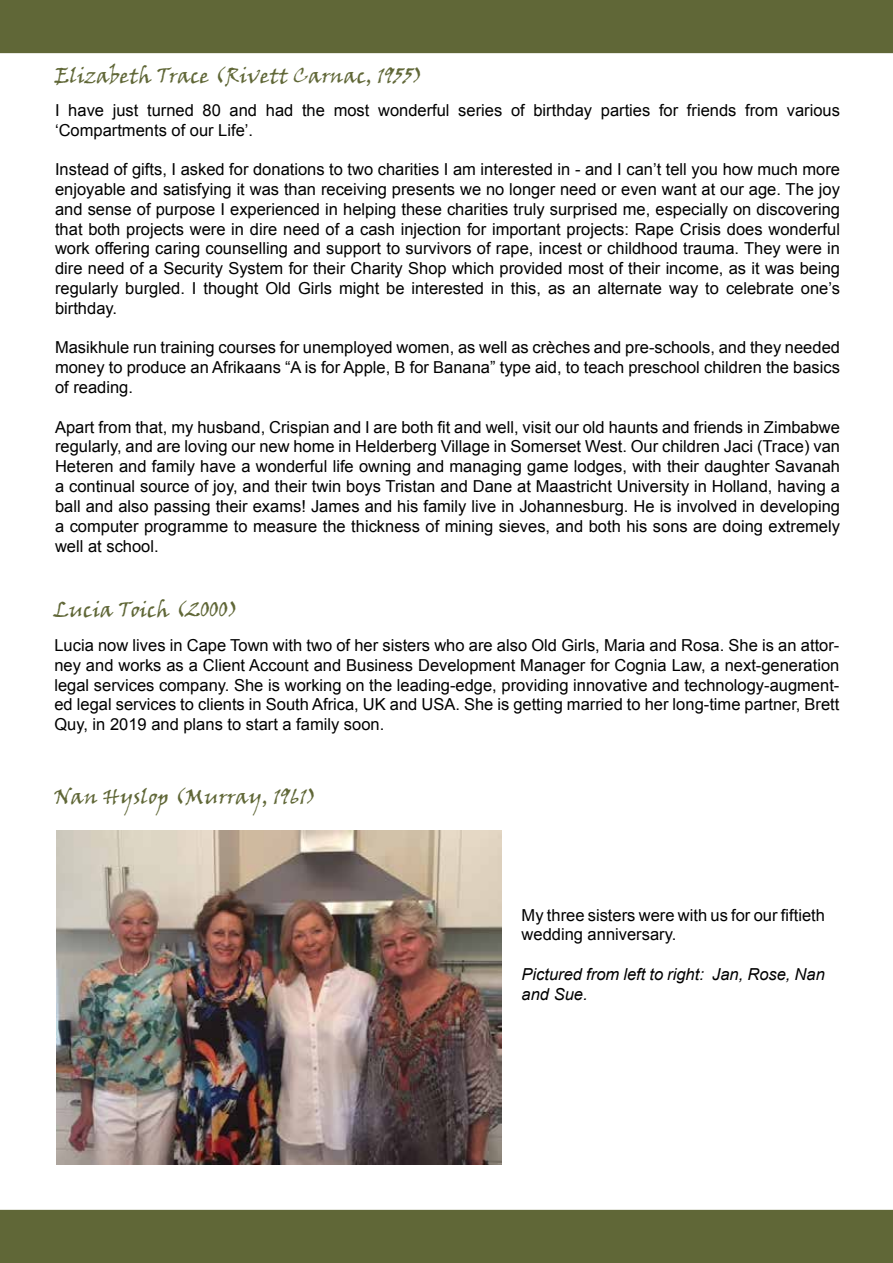
<style>
.page{position:relative;width:893px;height:1263px;background:#fff}
.page>*{position:absolute;margin:0;border:0;box-sizing:border-box;transform-origin:0 0}
.t1{font:21px "Viner Hand ITC";color:#606737}
.t2{font:16.5px/19.8px "Arial";color:#000;text-align:justify}
.t3{font:italic 16.5px/19.8px "Arial";color:#000}
</style>
<div class="page">
<div style="left:1px;top:1px;width:891px;height:51px;background:#606737"></div>
<div style="left:0;top:0;width:893px;height:53px;border:2px solid #606737"></div>
<div style="left:1px;top:1210px;width:891px;height:52px;background:#606737"></div>
<div style="left:0;top:1210px;width:893px;height:53px;border:2px solid #606737"></div>
<img style="left:57px;top:831px;width:445px;height:334px">
<p class="t1" style="left:55px;top:62px;width:371px">Elizabeth Trace (Rivett Carnac, 1955)</p>
<p class="t2" style="left:55px;top:100px;width:786px">I have just turned 80 and had the most wonderful series of birthday parties for friends from various ‘Compartments of our Life’.</p>
<p class="t2" style="left:55px;top:160px;width:786px">Instead of gifts, I asked for donations to two charities I am interested in - and I can’t tell you how much more enjoyable and satisfying it was than receiving presents we no longer need or even want at our age. The joy and sense of purpose I experienced in helping these charities truly surprised me, especially on discovering that both projects were in dire need of a cash injection for important projects: Rape Crisis does wonderful work offering caring counselling and support to survivors of rape, incest or childhood trauma. They were in dire need of a Security System for their Charity Shop which provided most of their income, as it was being regularly burgled. I thought Old Girls might be interested in this, as an alternate way to celebrate one’s birthday.</p>
<p class="t2" style="left:55px;top:338px;width:786px">Masikhule run training courses for unemployed women, as well as crèches and pre-schools, and they needed money to produce an Afrikaans “A is for Apple, B for Banana” type aid, to teach preschool children the basics of reading.</p>
<p class="t2" style="left:55px;top:417px;width:786px">Apart from that, my husband, Crispian and I are both fit and well, visit our old haunts and friends in Zimbabwe regularly, and are loving our new home in Helderberg Village in Somerset West. Our children Jaci (Trace) van Heteren and family have a wonderful life owning and managing game lodges, with their daughter Savanah a continual source of joy, and their twin boys Tristan and Dane at Maastricht University in Holland, having a ball and also passing their exams! James and his family live in Johannesburg. He is involved in developing a computer programme to measure the thickness of mining sieves, and both his sons are doing extremely well at school.</p>
<p class="t1" style="left:54px;top:596px;width:187px">Lucia Toich (2000)</p>
<p class="t2" style="left:54px;top:635px;width:786px">Lucia now lives in Cape Town with two of her sisters who are also Old Girls, Maria and Rosa. She is an attor&shy;ney and works as a Client Account and Business Development Manager for Cognia Law, a next-generation legal services company. She is working on the leading-edge, providing innovative and technology-augment&shy;ed legal services to clients in South Africa, UK and USA. She is getting married to her long-time partner, Brett Quy, in 2019 and plans to start a family soon.</p>
<p class="t1" style="left:54px;top:783px;width:265px">Nan Hyslop (Murray, 1961)</p>
<p class="t2" style="left:522px;top:905px;width:305px">My three sisters were with us for our fiftieth wedding anniversary.</p>
<p class="t3" style="left:522px;top:964px;width:305px">Pictured from left to right: Jan, Rose, Nan and Sue.</p>
</div>
